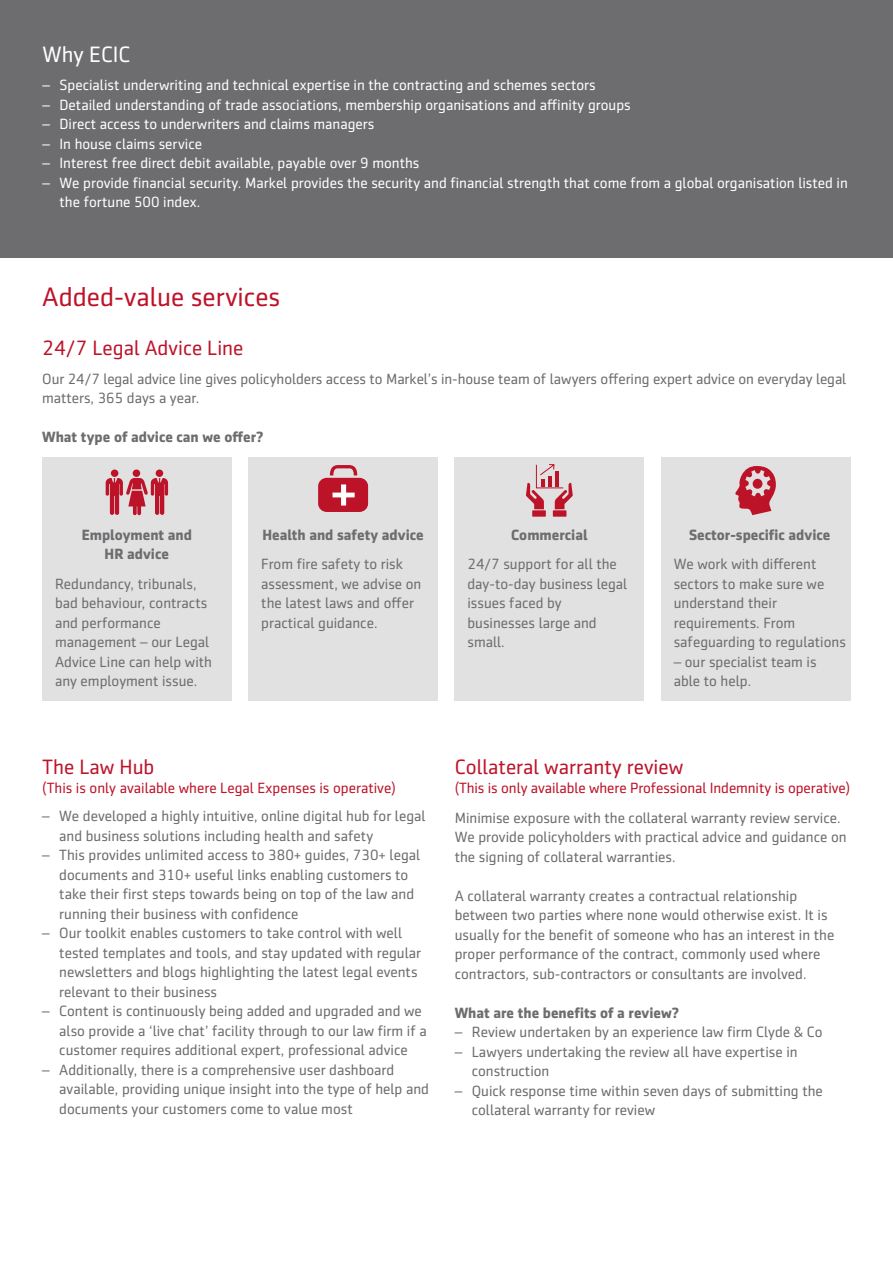
<style>
.page{position:relative;width:893px;height:1263px;background:#fff}
.page>*{position:absolute;margin:0;border:0;box-sizing:border-box;transform-origin:0 0}
.t1{font:27px "Sentico Sans DT";color:#bd1329}
.t2{font:22.5px "Sentico Sans DT";color:#fff}
.t3{font:21px "Sentico Sans DT";color:#bd1329}
.t4{font:15px/19.5px "Sentico Sans DT";color:#6d6c6e}
.t5{font:15px/19.5px "Sentico Sans DT";color:#fff}
.t6{font:700 15px/19.5px "Sentico Sans DT";color:#6d6c6e;text-align:center}
.t7{font:15px "Sentico Sans DT";letter-spacing:-.005em;color:#bd1329}
</style>
<div class="page">
<div style="left:0;top:0;width:893px;height:257px;background:#6d6c6e"></div>
<div style="left:248px;top:457px;width:190px;height:244px;background:#e1e1e2"></div>
<div style="left:455px;top:457px;width:189px;height:244px;background:#e1e1e2"></div>
<div style="left:661px;top:457px;width:189px;height:244px;background:#e1e1e2"></div>
<div style="left:42px;top:457px;width:189px;height:244px;background:#e1e1e2"></div>
<div style="left:133px;top:469px;width:7px;height:8px;background:#bd1329;border-radius:50%"></div>
<div style="left:156px;top:469px;width:7px;height:8px;background:#bd1329;border-radius:50%"></div>
<div style="left:111px;top:469px;width:7px;height:8px;background:#bd1329;border-radius:50%"></div>
<svg style="left:106px;top:478px;width:62px;height:37px"></svg>
<div style="left:318px;top:478px;width:50px;height:34px;background:#bd1329;border-radius:9px"></div>
<svg style="left:330px;top:465px;width:27px;height:10px"></svg>
<svg style="left:333px;top:484px;width:22px;height:21px"></svg>
<svg style="left:526px;top:464px;width:47px;height:53px"></svg>
<svg style="left:735px;top:466px;width:41px;height:49px"></svg>
<div style="left:753px;top:479px;width:9px;height:10px;background:#bd1329;border-radius:50%"></div>
<h2 class="t2" style="left:43px;top:42px;width:89px">Why ECIC</h2>
<p class="t5" style="left:43px;top:75px;width:555px">– Specialist underwriting and technical expertise in the contracting and schemes sectors</p>
<p class="t5" style="left:43px;top:95px;width:590px">– Detailed understanding of trade associations, membership organisations and affinity groups</p>
<p class="t5" style="left:43px;top:114px;width:333px">– Direct access to underwriters and claims managers</p>
<p class="t5" style="left:43px;top:134px;width:161px">– In house claims service</p>
<p class="t5" style="left:43px;top:153px;width:378px">– Interest free direct debit available, payable over 9 months</p>
<p class="t5" style="left:60px;top:173px;width:790px;text-indent:-17px">– We provide financial security. Markel provides the security and financial strength that come from a global organisation listed in the fortune 500 index.</p>
<h1 class="t1" style="left:42px;top:282px;width:240px">Added-value services</h1>
<h3 class="t3" style="left:42px;top:336px;width:203px">24/7 Legal Advice Line</h3>
<p class="t4" style="left:42px;top:369px;width:806px">Our 24/7 legal advice line gives policyholders access to Markel’s in-house team of lawyers offering expert advice on everyday legal matters, 365 days a year.</p>
<p class="t6" style="left:42px;top:427px;width:223px">What type of advice can we offer?</p>
<p class="t6" style="left:82px;top:525px;width:112px">Employment and<br>HR advice</p>
<p class="t4" style="left:55px;top:574px;width:159px">Redundancy, tribunals, bad behaviour, contracts and performance management – our Legal<br>Advice Line can help with any employment issue.</p>
<p class="t6" style="left:262px;top:525px;width:163px">Health and safety advice</p>
<p class="t4" style="left:261px;top:554px;width:162px">From fire safety to risk assessment, we advise on the latest laws and offer practical guidance.</p>
<p class="t6" style="left:511px;top:525px;width:78px">Commercial</p>
<p class="t4" style="left:467px;top:554px;width:161px">24/7 support for all the day-to-day business legal issues faced by businesses large and small.</p>
<p class="t6" style="left:689px;top:525px;width:143px">Sector-specific advice</p>
<p class="t4" style="left:674px;top:554px;width:174px">We work with different sectors to make sure we understand their requirements. From safeguarding to regulations</p>
<p class="t4" style="left:674px;top:652px;width:144px">– our specialist team is able to help.</p>
<h3 class="t3" style="left:42px;top:755px;width:114px">The Law Hub</h3>
<p class="t7" style="left:42px;top:780px;width:355px">(This is only available where Legal Expenses is operative)</p>
<p class="t4" style="left:59px;top:806px;width:368px;text-indent:-17px">– We developed a highly intuitive, online digital hub for legal and business solutions including health and safety</p>
<p class="t4" style="left:59px;top:845px;width:362px;text-indent:-17px">– This provides unlimited access to 380+ guides, 730+ legal documents and 310+ useful links enabling customers to take their first steps towards being on top of the law and running their business with confidence</p>
<p class="t4" style="left:59px;top:923px;width:363px;text-indent:-17px">– Our toolkit enables customers to take control with well tested templates and tools, and stay updated with regular newsletters and blogs highlighting the latest legal events relevant to their business</p>
<p class="t4" style="left:59px;top:1001px;width:369px;text-indent:-17px">– Content is continuously being added and upgraded and we also provide a ‘live chat’ facility through to our law firm if a customer requires additional expert, professional advice</p>
<p class="t4" style="left:59px;top:1060px;width:371px;text-indent:-17px">– Additionally, there is a comprehensive user dashboard available, providing unique insight into the type of help and documents your customers come to value most</p>
<h3 class="t3" style="left:455px;top:755px;width:230px">Collateral warranty review</h3>
<p class="t7" style="left:455px;top:780px;width:397px">(This is only available where Professional Indemnity is operative)</p>
<p class="t4" style="left:455px;top:808px;width:393px">Minimise exposure with the collateral warranty review service.<br>We provide policyholders with practical advice and guidance on the signing of collateral warranties.</p>
<p class="t4" style="left:455px;top:886px;width:381px">A collateral warranty creates a contractual relationship between two parties where none would otherwise exist. It is usually for the benefit of someone who has an interest in the proper performance of the contract, commonly used where contractors, sub-contractors or consultants are involved.</p>
<p class="t6" style="left:455px;top:1002px;width:226px">What are the benefits of a review?</p>
<p class="t4" style="left:455px;top:1022px;width:369px">– Review undertaken by an experience law firm Clyde &amp; Co</p>
<p class="t4" style="left:472px;top:1042px;width:327px;text-indent:-17px">– Lawyers undertaking the review all have expertise in construction</p>
<p class="t4" style="left:472px;top:1081px;width:353px;text-indent:-17px">– Quick response time within seven days of submitting the collateral warranty for review</p>
</div>
